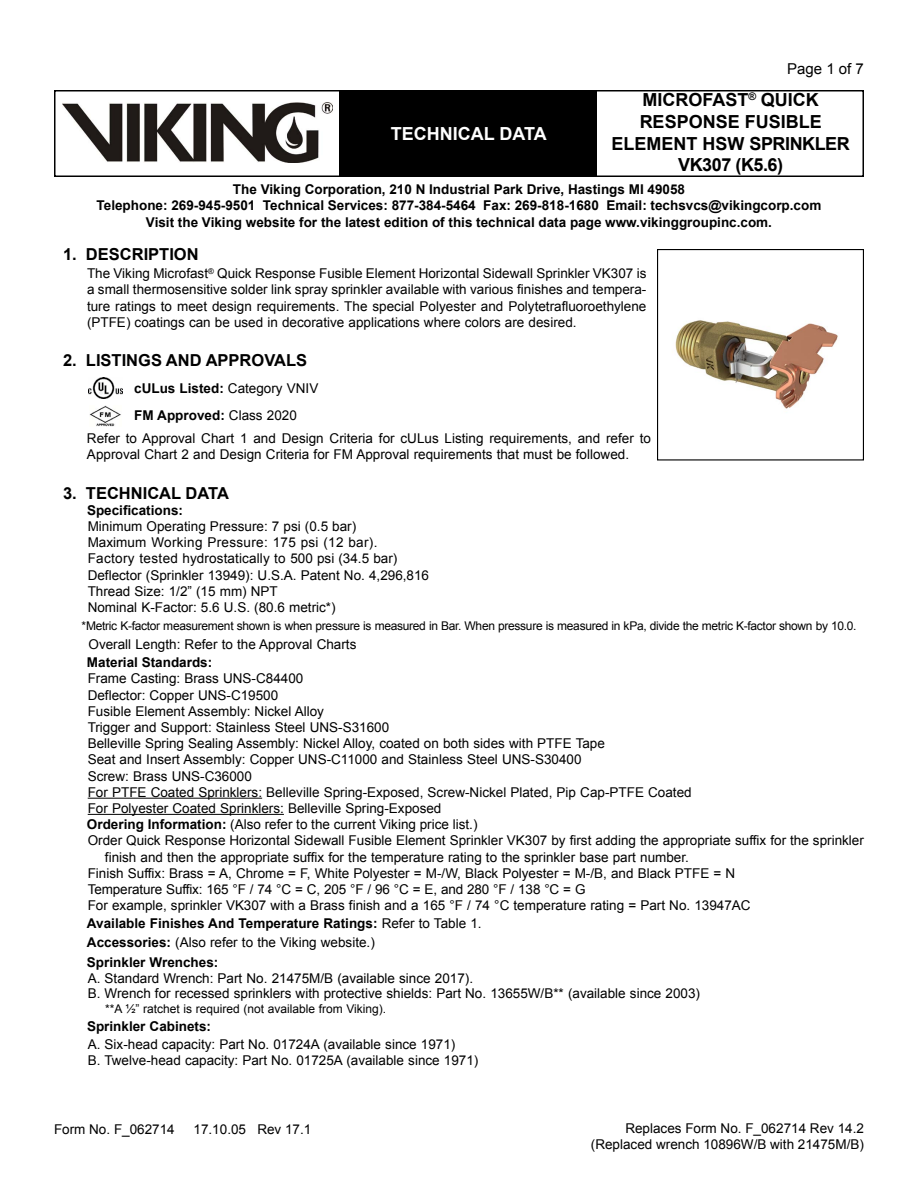
<style>
.page{position:relative;width:918px;height:1188px;background:#fff}
.page>*{position:absolute;margin:0;border:0;box-sizing:border-box;transform-origin:0 0}
.t1{font:700 18px/21.6px "Arial";color:#000;text-align:center}
.t2{font:700 18px "Arial";color:#fff}
.t3{font:700 16.5px "Arial";color:#000}
.t4{font:15px "Arial";color:#000}
.t5{font:13.5px/16.2px "Arial";color:#000}
.t6{font:700 13.5px/16.2px "Arial";color:#000}
.t7{font:12px "Arial";letter-spacing:-.025em;color:#000}
.t8{font:12px "Arial";color:#000}
.s1{font-weight:400}
.s2{font-weight:700}
</style>
<div class="page">
<div style="left:54px;top:90px;width:810px;height:87px;border:2px solid #000"></div>
<div style="left:340px;top:91px;width:257px;height:85px;background:#000"></div>
<img style="left:63px;top:102px;width:269px;height:60px">
<hr style="left:88px;top:798px;width:174px;height:1px;background:#000">
<hr style="left:88px;top:814px;width:196px;height:1px;background:#000">
<img style="left:88px;top:377px;width:35px;height:21px">
<img style="left:90px;top:406px;width:31px;height:21px">
<div style="left:657px;top:249px;width:207px;height:211px;border:1px solid #000"></div>
<img style="left:675px;top:320px;width:163px;height:89px">
<h1 class="t2" style="left:391px;top:121px;width:13px">TECHNICAL</h1>
<h1 class="t2" style="left:499px;top:121px;width:26px">DATA</h1>
<p class="t4" style="left:787px;top:59px;width:78px">Page 1 of 7</p>
<h1 class="t1" style="left:611px;top:90px;width:240px">Microfast<sup>®</sup> quick response Fusible element hSW sprinkler<br>VK307 (K5.6)</h1>
<p class="t6" style="left:97px;top:182px;width:726px;text-align:center">The Viking Corporation, 210 N Industrial Park Drive, Hastings MI 49058<br>Telephone: 269-945-9501 Technical Services: 877-384-5464 Fax: 269-818-1680 Email: techsvcs@vikingcorp.com<br>Visit the Viking website for the latest edition of this technical data page www.vikinggroupinc.com.</p>
<p class="t3" style="left:63px;top:244px;width:46px">1. DESCRIPTION</p>
<p class="t5" style="left:87px;top:266px;width:561px;text-align:justify">The Viking Microfast<sup>®</sup> Quick Response Fusible Element Horizontal Sidewall Sprinkler VK307 is a small thermosensitive solder link spray sprinkler available with various finishes and tempera&shy;ture ratings to meet design requirements. The special Polyester and Polytetrafluoroethylene (PTFE) coatings can be used in decorative applications where colors are desired.</p>
<p class="t3" style="left:63px;top:350px;width:33px">2. LISTIN</p>
<p class="t3" style="left:138px;top:350px;width:81px">GSAND APPRO</p>
<p class="t3" style="left:264px;top:350px;width:22px">VALS</p>
<p class="t6" style="left:134px;top:376px;width:186px;line-height:27px">cULus Listed: <span class="s1">Category VNIV<br></span>FM Approved: <span class="s1">Class 2020</span></p>
<p class="t5" style="left:87px;top:430px;width:565px">Refer to Approval Chart 1 and Design Criteria for cULus Listing requirements, and refer to<br>Approval Chart 2 and Design Criteria for FM Approval requirements that must be followed.</p>
<p class="t3" style="left:63px;top:482px;width:167px">3. technical data</p>
<p class="t6" style="left:87px;top:502px;width:98px">Specifications:</p>
<p class="t5" style="left:88px;top:518px;width:343px">Minimum Operating Pressure: 7 psi (0.5 bar)<br>Maximum Working Pressure: 175 psi (12 bar).<br>Factory tested hydrostatically to 500 psi (34.5 bar)<br>Deflector (Sprinkler 13949): U.S.A. Patent No. 4,296,816<br>Thread Size: 1/2” (15 mm) NPT<br>Nominal K-Factor: 5.6 U.S. (80.6 metric*)</p>
<p class="t7" style="left:81px;top:618px;width:777px">*Metric K-factor measurement shown is when pressure is measured in Bar. When pressure is measured in kPa, divide the metric K-factor shown by 10.0.</p>
<p class="t5" style="left:89px;top:637px;width:269px">Overall Length: Refer to the Approval Charts</p>
<p class="t6" style="left:87px;top:655px;width:127px">Material Standards:</p>
<p class="t5" style="left:88px;top:671px;width:217px">Frame Casting: Brass UNS-C84400</p>
<p class="t5" style="left:88px;top:687px;width:192px">Deflector: Copper UNS-C19500</p>
<p class="t5" style="left:88px;top:703px;width:238px">Fusible Element Assembly: Nickel Alloy</p>
<p class="t5" style="left:88px;top:719px;width:303px">Trigger and Support: Stainless Steel UNS-S31600</p>
<p class="t5" style="left:88px;top:735px;width:519px">Belleville Spring Sealing Assembly: Nickel Alloy, coated on both sides with PTFE Tape</p>
<p class="t5" style="left:88px;top:752px;width:495px">Seat and Insert Assembly: Copper UNS-C11000 and Stainless Steel UNS-S30400</p>
<p class="t5" style="left:88px;top:768px;width:166px">Screw: Brass UNS-C36000</p>
<p class="t5" style="left:88px;top:784px;width:605px">For PTFE Coated Sprinklers: Belleville Spring-Exposed, Screw-Nickel Plated, Pip Cap-PTFE Coated</p>
<p class="t5" style="left:88px;top:800px;width:355px">For Polyester Coated Sprinklers: Belleville Spring-Exposed</p>
<p class="t5" style="left:87px;top:816px;width:392px"><span class="s2">Ordering Information:</span> (Also refer to the current Viking price list.)</p>
<p class="t5" style="left:88px;top:833px;width:778px">Order Quick Response Horizontal Sidewall Fusible Element Sprinkler VK307 by first adding the appropriate suffix for the sprinkler</p>
<p class="t5" style="left:105px;top:849px;width:585px">finish and then the appropriate suffix for the temperature rating to the sprinkler base part number.</p>
<p class="t5" style="left:88px;top:865px;width:649px">Finish Suffix: Brass = A, Chrome = F, White Polyester = M-/W, Black Polyester = M-/B, and Black PTFE = N</p>
<p class="t5" style="left:88px;top:881px;width:499px">Temperature Suffix: 165 °F / 74 °C = C, 205 °F / 96 °C = E, and 280 °F / 138 °C = G</p>
<p class="t5" style="left:88px;top:897px;width:664px">For example, sprinkler VK307 with a Brass finish and a 165 °F / 74 °C temperature rating = Part No. 13947AC</p>
<p class="t6" style="left:87px;top:914px;width:396px;line-height:19.5px">Available Finishes And Temperature Ratings: <span class="s1">Refer to Table 1.<br></span>Accessories: <span class="s1">(Also refer to the Viking website.)<br></span>Sprinkler Wrenches:</p>
<p class="t5" style="left:88px;top:971px;width:614px;line-height:15px">A. Standard Wrench: Part No. 21475M/B (available since 2017).<br>B. Wrench for recessed sprinklers with protective shields: Part No. 13655W/B** (available since 2003)</p>
<p class="t8" style="left:105px;top:1001px;width:283px">**A ½” ratchet is required (not available from Viking).</p>
<p class="t6" style="left:87px;top:1019px;width:126px">Sprinkler Cabinets:</p>
<p class="t5" style="left:88px;top:1036px;width:392px">A. Six-head capacity: Part No. 01724A (available since 1971)<br>B. Twelve-head capacity: Part No. 01725A (available since 1971)</p>
<p class="t5" style="left:54px;top:1121px;width:122px">Form No. F_062714</p>
<p class="t5" style="left:194px;top:1121px;width:119px">17.10.05 Rev 17.1</p>
<p class="t5" style="left:591px;top:1120px;width:275px;text-align:right">Replaces Form No. F_062714 Rev 14.2 (Replaced wrench 10896W/B with 21475M/B)</p>
</div>
